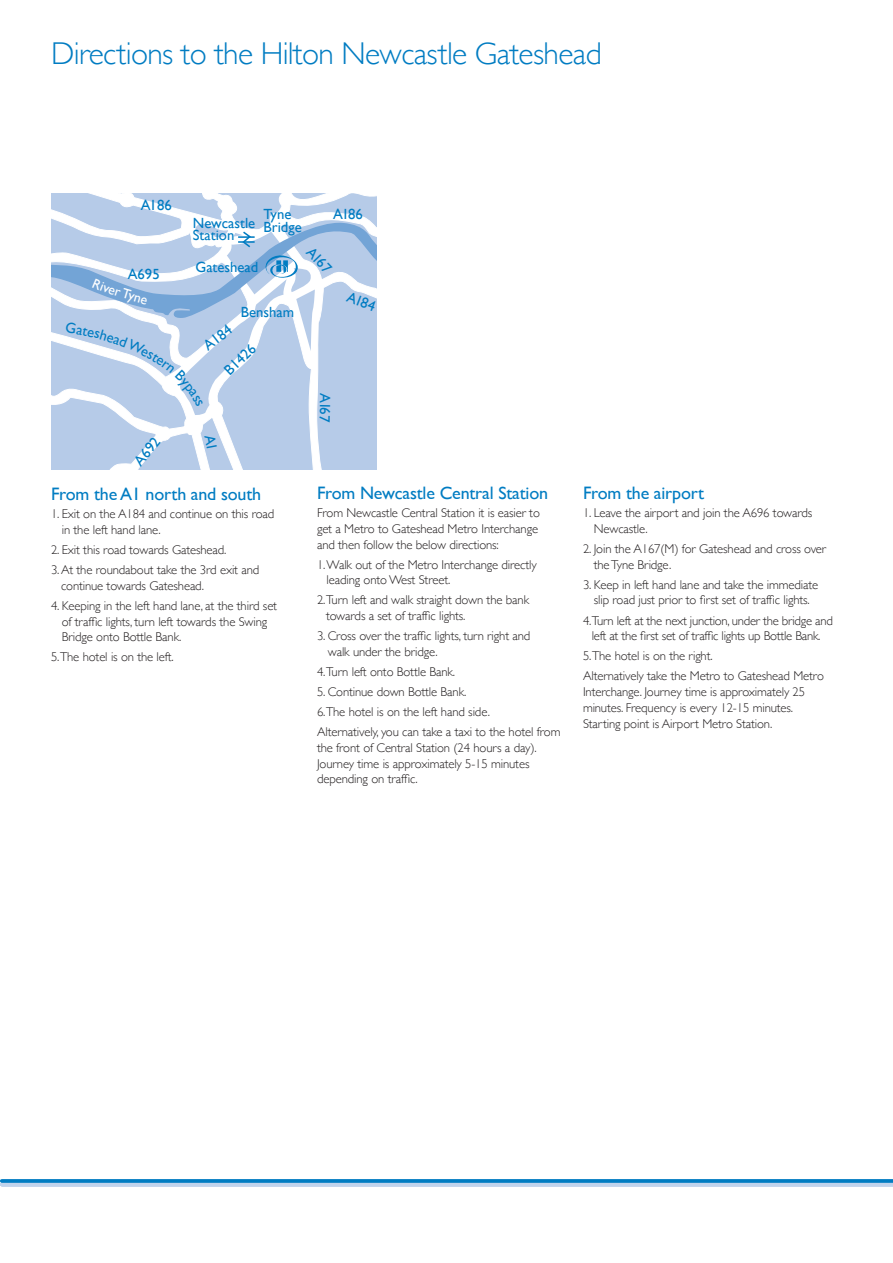
<style>
.page{position:relative;width:893px;height:1263px;background:#fff}
.page>*{position:absolute;margin:0;border:0;box-sizing:border-box;transform-origin:0 0}
.Page_title{font:300 31.5px "Gill Sans";letter-spacing:-.02em;color:#007cc2}
.Heading_1{font:18px "Gill Sans";letter-spacing:-.01em;color:#007cc2}
.t1{font:14.7px/12.5px "Gill Sans";color:#007cc2}
.Bodytext{font:300 12.75px/15.8px "Gill Sans";letter-spacing:-.01em;color:#231f20}
</style>
<div class="page">
<hr style="left:2px;top:1183px;width:891px;height:3px;background:#c0d3ec">
<svg style="left:2px;top:1179px;width:891px;height:4px;background:#0e82c5"></svg>
<svg style="left:51px;top:193px;width:325px;height:277px"></svg>
<svg style="left:51px;top:222px;width:325px;height:193px"></svg>
<svg style="left:204px;top:434px;width:13px;height:15px"></svg>
<p class="Page_title" style="left:51px;top:29px;width:552px">Directions to the Hilton Newcastle Gateshead</p>
<p class="t1" style="left:141px;top:199px;width:33px">A186</p>
<p class="t1" style="left:128px;top:268px;width:33px">A695</p>
<p class="t1" style="left:132px;top:460px;width:33px;rotate:-51deg">A692</p>
<p class="t1" style="left:193px;top:217px;width:64px">Newcastle<br>Station</p>
<p class="t1" style="left:264px;top:208px;width:40px">Tyne<br>Bridge</p>
<p class="t1" style="left:333px;top:208px;width:31px">A186</p>
<p class="t1" style="left:195px;top:260px;width:64px">Gateshead</p>
<p class="t1" style="left:314px;top:245px;width:30px;rotate:46deg">A167</p>
<p class="t1" style="left:241px;top:306px;width:55px">Bensham</p>
<p class="t1" style="left:201px;top:342px;width:33px;rotate:-38deg">A184</p>
<p class="t1" style="left:222px;top:367px;width:39px;rotate:-44deg">B1426</p>
<p class="t1" style="left:332px;top:394px;width:30px;rotate:91deg">A167</p>
<p class="t1" style="left:350px;top:291px;width:31px;rotate:21deg">A184</p>
<p class="Heading_1" style="left:51px;top:484px;width:212px">From the A1 north and south</p>
<p class="Bodytext" style="left:62px;top:506px;width:214px;text-indent:-11px">1. Exit on the A184 and continue on this road in the left hand lane.</p>
<p class="Bodytext" style="left:51px;top:541px;width:177px">2. Exit this road towards Gateshead.</p>
<p class="Bodytext" style="left:61px;top:561px;width:200px;text-indent:-10px">3. At the roundabout take the 3rd exit and continue towards Gateshead.</p>
<p class="Bodytext" style="left:62px;top:597px;width:217px;text-indent:-11px">4. Keeping in the left hand lane, at the third set of traffic lights, turn left towards the Swing<br>Bridge onto Bottle Bank.</p>
<p class="Bodytext" style="left:51px;top:649px;width:124px">5.The hotel is on the left.</p>
<p class="Heading_1" style="left:317px;top:483px;width:233px">From Newcastle Central Station</p>
<p class="Bodytext" style="left:317px;top:505px;width:224px">From Newcastle Central Station it is easier to get a Metro to Gateshead Metro Interchange and then follow the below directions:</p>
<p class="Bodytext" style="left:326px;top:556px;width:212px;text-indent:-9px">1. Walk out of the Metro Interchange directly leading onto West Street.</p>
<p class="Bodytext" style="left:326px;top:592px;width:205px;text-indent:-9px">2.Turn left and walk straight down the bank towards a set of traffic lights.</p>
<p class="Bodytext" style="left:328px;top:628px;width:204px;text-indent:-11px">3. Cross over the traffic lights, turn right and walk under the bridge.</p>
<p class="Bodytext" style="left:317px;top:663px;width:140px">4.Turn left onto Bottle Bank.</p>
<p class="Bodytext" style="left:317px;top:683px;width:151px">5. Continue down Bottle Bank.</p>
<p class="Bodytext" style="left:317px;top:703px;width:174px">6.The hotel is on the left hand side.</p>
<p class="Bodytext" style="left:317px;top:723px;width:245px">Alternatively, you can take a taxi to the hotel from the front of Central Station (24 hours a day).<br>Journey time is approximately 5-15 minutes depending on traffic.</p>
<p class="Heading_1" style="left:583px;top:483px;width:123px">From the airport</p>
<p class="Bodytext" style="left:594px;top:505px;width:220px;text-indent:-11px">1. Leave the airport and join the A696 towards<br>Newcastle.</p>
<p class="Bodytext" style="left:594px;top:540px;width:234px;text-indent:-11px">2. Join the A167(M) for Gateshead and cross over the Tyne Bridge.</p>
<p class="Bodytext" style="left:583px;top:576px;width:237px;text-align:center">3. Keep in left hand lane and take the immediate slip road just prior to first set of traffic lights.</p>
<p class="Bodytext" style="left:583px;top:612px;width:251px;text-align:center">4.Turn left at the next junction, under the bridge and left at the first set of traffic lights up Bottle Bank.</p>
<p class="Bodytext" style="left:583px;top:648px;width:131px">5.The hotel is on the right.</p>
<p class="Bodytext" style="left:583px;top:668px;width:242px">Alternatively take the Metro to Gateshead Metro Interchange. Journey time is approximately 25 minutes. Frequency is every 12-15 minutes.<br>Starting point is Airport Metro Station.</p>
</div>
